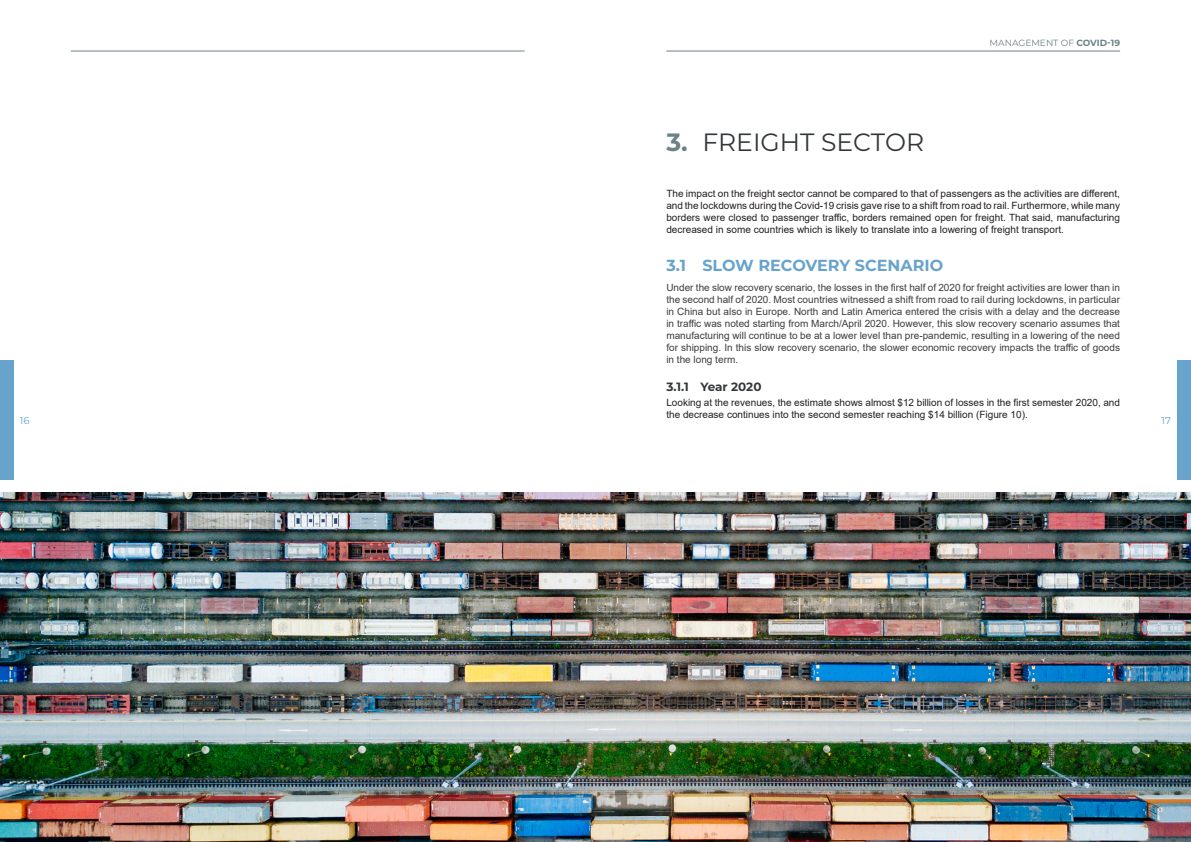
<style>
.page{position:relative;width:1191px;height:842px;background:#fff}
.page>*{position:absolute;margin:0;border:0;box-sizing:border-box;transform-origin:0 0}
.t1{font:25px "Montserrat";color:#333739}
.t2{font:700 16px "Montserrat";color:#68a3cc}
.t3{font:700 12px "Montserrat";letter-spacing:-.005em;color:#333739}
.Texte{font:10px/12px "Arial";color:#3d3d3c;text-align:justify}
.Texte-2{font:10px/12px "Arial";color:#231f20;text-align:justify}
.t4{font:10px "Montserrat";color:#68a3cc}
.t5{font:9px "Montserrat";color:#6d8186}
.s1{font-weight:700}
.s2{font-weight:700;color:#6d8186}
</style>
<div class="page">
<hr style="left:666px;top:51px;width:454px;height:1px;background:#6d8186">
<hr style="left:71px;top:51px;width:453px;height:1px;background:#6d8186">
<div style="left:1176px;top:360px;width:15px;height:119px;background:#68a3cc"></div>
<div style="left:0;top:360px;width:14px;height:119px;background:#68a3cc"></div>
<img style="left:0;top:492px;width:1191px;height:350px">
<p class="t5" style="left:989px;top:36px;width:132px">MANAGEMENT OF <span class="s1">COVID-19</span></p>
<p class="t1" style="left:666px;top:125px;width:259px"><span class="s2">3.</span> FREIGHT SECTOR</p>
<p class="Texte-2" style="left:666px;top:187px;width:455px">The impact on the freight sector cannot be compared to that of passengers as the activities are different, and the lockdowns during the Covid-19 crisis gave rise to a shift from road to rail. Furthermore, while many borders were closed to passenger traffic, borders remained open for freight. That said, manufacturing decreased in some countries which is likely to translate into a lowering of freight transport.</p>
<p class="t2" style="left:666px;top:254px;width:278px">3.1 SLOW RECOVERY SCENARIO</p>
<p class="Texte" style="left:666px;top:282px;width:455px">Under the slow recovery scenario, the losses in the first half of 2020 for freight activities are lower than in the second half of 2020. Most countries witnessed a shift from road to rail during lockdowns, in particular in China but also in Europe. North and Latin America entered the crisis with a delay and the decrease in traffic was noted starting from March/April 2020. However, this slow recovery scenario assumes that manufacturing will continue to be at a lower level than pre-pandemic, resulting in a lowering of the need for shipping. In this slow recovery scenario, the slower economic recovery impacts the traffic of goods in the long term.</p>
<p class="t3" style="left:666px;top:378px;width:97px">3.1.1 Year 2020</p>
<p class="Texte-2" style="left:666px;top:396px;width:455px">Looking at the revenues, the estimate shows almost $12 billion of losses in the first semester 2020, and the decrease continues into the second semester reaching $14 billion (Figure 10).</p>
<p class="t4" style="left:20px;top:414px;width:11px">16</p>
<p class="t4" style="left:1161px;top:414px;width:11px">17</p>
</div>
